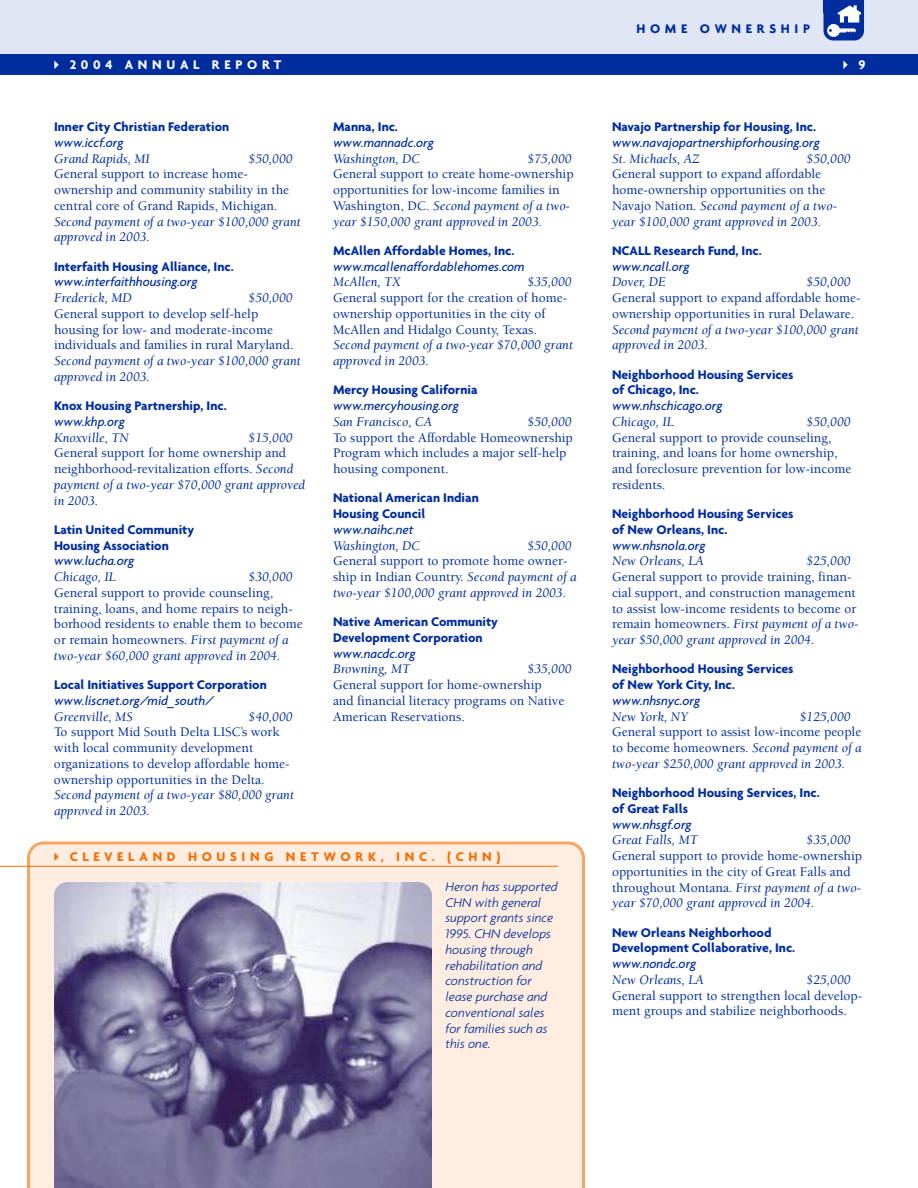
<style>
.page{position:relative;width:918px;height:1188px;background:#fff}
.page>*{position:absolute;margin:0;border:0;box-sizing:border-box;transform-origin:0 0}
.t1{font:500 13.5px/15.8px "Berkeley";color:#002d9d}
.t2{font:italic 13.5px/15.8px "Berkeley";color:#002d9d}
.t3{font:700 13.5px/15.8px "Agenda";color:#002d9d}
.t4{font:italic 500 13.5px "Agenda";color:#002d9d}
.t5{font:italic 300 13.5px/15.8px "Agenda";color:#002d9d}
.t6{font:700 13.5px "Agenda";letter-spacing:.345em;color:#f76c00}
.t7{font:700 13.5px "Agenda";letter-spacing:.345em;color:#fff}
.t8{font:700 13.5px "Agenda";letter-spacing:.345em;color:#002d9d}
.s1{font-weight:400;font-style:italic}
</style>
<div class="page">
<div style="left:0;top:0;width:918px;height:54px;background:#e0e6f3"></div>
<div style="left:0;top:54px;width:918px;height:20px;background:#002d9d"></div>
<div style="left:27px;top:842px;width:558px;height:346px;background:#feede0"></div>
<hr style="left:0;top:866px;width:558px;height:1px;background:#f76c00">
<img style="left:54px;top:882px;width:378px;height:306px">
<svg style="left:824px;top:0;width:40px;height:40px;background:#4b6bba"></svg>
<p class="t8" style="left:636px;top:21px;width:175px">HOME OWNERSHIP</p>
<p class="t7" style="left:49px;top:56px;width:233px">✔ 2004 ANNUAL REPORT</p>
<p class="t7" style="left:838px;top:56px;width:29px">✔ 9</p>
<p class="t3" style="left:54px;top:119px;width:177px">Inner City Christian Federation</p>
<p class="t4" style="left:54px;top:134px;width:71px">www.iccf.org</p>
<p class="t2" style="left:54px;top:152px;width:97px">Grand Rapids, MI</p>
<p class="t2" style="left:249px;top:152px;width:45px">$50,000</p>
<p class="t1" style="left:54px;top:167px;width:237px">General support to increase home&shy;ownership and community stability in the central core of Grand Rapids, Michigan.</p>
<p class="t2" style="left:54px;top:215px;width:248px">Second payment of a two-year $100,000 grant approved in 2003.</p>
<p class="t3" style="left:54px;top:258px;width:181px">Interfaith Housing Alliance, Inc.</p>
<p class="t4" style="left:54px;top:274px;width:145px">www.interfaithhousing.org</p>
<p class="t2" style="left:54px;top:291px;width:79px">Frederick, MD</p>
<p class="t2" style="left:249px;top:291px;width:45px">$50,000</p>
<p class="t1" style="left:54px;top:307px;width:241px">General support to develop self-help housing for low- and moderate-income individuals and families in rural Maryland.</p>
<p class="t2" style="left:54px;top:354px;width:248px">Second payment of a two-year $100,000 grant approved in 2003.</p>
<p class="t3" style="left:54px;top:398px;width:174px">Knox Housing Partnership, Inc.</p>
<p class="t4" style="left:54px;top:413px;width:72px">www.khp.org</p>
<p class="t2" style="left:54px;top:431px;width:76px">Knoxville, TN</p>
<p class="t2" style="left:249px;top:431px;width:45px">$15,000</p>
<p class="t1" style="left:54px;top:446px;width:253px">General support for home ownership and neighborhood-revitalization efforts. <span class="s1">Second payment of a two-year $70,000 grant approved in 2003.</span></p>
<p class="t3" style="left:54px;top:521px;width:142px">Latin United Community<br>Housing Association</p>
<p class="t4" style="left:54px;top:553px;width:82px">www.lucha.org</p>
<p class="t2" style="left:54px;top:570px;width:63px">Chicago, IL</p>
<p class="t2" style="left:249px;top:570px;width:45px">$30,000</p>
<p class="t1" style="left:54px;top:586px;width:250px">General support to provide counseling, training, loans, and home repairs to neigh&shy;borhood residents to enable them to become or remain homeowners. <span class="s1">First payment of a two-year $60,000 grant approved in 2004.</span></p>
<p class="t3" style="left:54px;top:677px;width:214px">Local Initiatives Support Corporation</p>
<p class="t4" style="left:54px;top:692px;width:161px">www.liscnet.org/mid_south/</p>
<p class="t2" style="left:54px;top:710px;width:81px">Greenville, MS</p>
<p class="t2" style="left:249px;top:710px;width:45px">$40,000</p>
<p class="t1" style="left:54px;top:725px;width:237px">To support Mid South Delta LISC’s work with local community development organizations to develop affordable home&shy;ownership opportunities in the Delta.</p>
<p class="t2" style="left:54px;top:788px;width:242px">Second payment of a two-year $80,000 grant approved in 2003.</p>
<p class="t3" style="left:333px;top:119px;width:66px">Manna, Inc.</p>
<p class="t4" style="left:333px;top:134px;width:103px">www.mannadc.org</p>
<p class="t2" style="left:333px;top:152px;width:89px">Washington, DC</p>
<p class="t2" style="left:528px;top:152px;width:45px">$75,000</p>
<p class="t1" style="left:333px;top:167px;width:242px">General support to create home-ownership opportunities for low-income families in Washington, DC. <span class="s1">Second payment of a two&shy;year $150,000 grant approved in 2003.</span></p>
<p class="t3" style="left:333px;top:242px;width:183px">McAllen Affordable Homes, Inc.</p>
<p class="t4" style="left:333px;top:258px;width:193px">www.mcallenaffordablehomes.com</p>
<p class="t2" style="left:333px;top:275px;width:69px">McAllen, TX</p>
<p class="t2" style="left:528px;top:275px;width:45px">$35,000</p>
<p class="t1" style="left:333px;top:291px;width:236px">General support for the creation of home&shy;ownership opportunities in the city of<br>McAllen and Hidalgo County, Texas.</p>
<p class="t2" style="left:333px;top:338px;width:242px">Second payment of a two-year $70,000 grant approved in 2003.</p>
<p class="t3" style="left:333px;top:382px;width:146px">Mercy Housing California</p>
<p class="t4" style="left:333px;top:398px;width:127px">www.mercyhousing.org</p>
<p class="t2" style="left:333px;top:415px;width:101px">San Francisco, CA</p>
<p class="t2" style="left:528px;top:415px;width:45px">$50,000</p>
<p class="t1" style="left:333px;top:431px;width:241px">To support the Affordable Homeownership<br>Program which includes a major self-help housing component.</p>
<p class="t3" style="left:333px;top:490px;width:147px">National American Indian<br>Housing Council</p>
<p class="t4" style="left:333px;top:521px;width:82px">www.naihc.net</p>
<p class="t2" style="left:333px;top:539px;width:89px">Washington, DC</p>
<p class="t2" style="left:528px;top:539px;width:45px">$50,000</p>
<p class="t1" style="left:333px;top:554px;width:245px">General support to promote home owner&shy;ship in Indian Country. <span class="s1">Second payment of a two-year $100,000 grant approved in 2003.</span></p>
<p class="t3" style="left:333px;top:614px;width:167px">Native American Community<br>Development Corporation</p>
<p class="t4" style="left:333px;top:645px;width:84px">www.nacdc.org</p>
<p class="t2" style="left:333px;top:662px;width:79px">Browning, MT</p>
<p class="t2" style="left:528px;top:662px;width:45px">$35,000</p>
<p class="t1" style="left:333px;top:678px;width:233px">General support for home-ownership and financial literacy programs on Native<br>American Reservations.</p>
<p class="t6" style="left:49px;top:848px;width:452px">✔ CLEVELAND HOUSING NETWORK, INC. (CHN)</p>
<p class="t5" style="left:446px;top:878px;width:114px">Heron has supported<br>CHN with general support grants since<br>1995. CHN develops housing through rehabilitation and construction for lease purchase and conventional sales for families such as this one.</p>
<p class="t3" style="left:612px;top:119px;width:206px">Navajo Partnership for Housing, Inc.</p>
<p class="t4" style="left:612px;top:134px;width:209px">www.navajopartnershipforhousing.org</p>
<p class="t2" style="left:612px;top:152px;width:89px">St. Michaels, AZ</p>
<p class="t2" style="left:807px;top:152px;width:45px">$50,000</p>
<p class="t1" style="left:612px;top:167px;width:227px">General support to expand affordable home-ownership opportunities on the Navajo Nation. <span class="s1">Second payment of a two&shy;year $100,000 grant approved in 2003.</span></p>
<p class="t3" style="left:612px;top:242px;width:151px">NCALL Research Fund, Inc.</p>
<p class="t4" style="left:612px;top:258px;width:79px">www.ncall.org</p>
<p class="t2" style="left:612px;top:275px;width:55px">Dover, DE</p>
<p class="t2" style="left:807px;top:275px;width:45px">$50,000</p>
<p class="t1" style="left:612px;top:291px;width:250px">General support to expand affordable home&shy;ownership opportunities in rural Delaware.</p>
<p class="t2" style="left:612px;top:323px;width:248px">Second payment of a two-year $100,000 grant approved in 2003.</p>
<p class="t3" style="left:612px;top:366px;width:183px">Neighborhood Housing Services of Chicago, Inc.</p>
<p class="t4" style="left:612px;top:398px;width:112px">www.nhschicago.org</p>
<p class="t2" style="left:612px;top:415px;width:63px">Chicago, IL</p>
<p class="t2" style="left:807px;top:415px;width:45px">$50,000</p>
<p class="t1" style="left:612px;top:431px;width:241px">General support to provide counseling, training, and loans for home ownership, and foreclosure prevention for low-income residents.</p>
<p class="t3" style="left:612px;top:506px;width:183px">Neighborhood Housing Services of New Orleans, Inc.</p>
<p class="t4" style="left:612px;top:537px;width:95px">www.nhsnola.org</p>
<p class="t2" style="left:612px;top:554px;width:93px">New Orleans, LA</p>
<p class="t2" style="left:807px;top:554px;width:45px">$25,000</p>
<p class="t1" style="left:612px;top:570px;width:248px">General support to provide training, finan&shy;cial support, and construction management to assist low-income residents to become or remain homeowners. <span class="s1">First payment of a two&shy;year $50,000 grant approved in 2004.</span></p>
<p class="t3" style="left:612px;top:661px;width:183px">Neighborhood Housing Services of New York City, Inc.</p>
<p class="t4" style="left:612px;top:692px;width:90px">www.nhsnyc.org</p>
<p class="t2" style="left:612px;top:710px;width:77px">New York, NY</p>
<p class="t2" style="left:800px;top:710px;width:52px">$125,000</p>
<p class="t1" style="left:612px;top:725px;width:251px;text-align:justify">General support to assist low-income people to become homeowners. <span class="s1">Second payment of a two-year $250,000 grant approved in 2003.</span></p>
<p class="t3" style="left:612px;top:785px;width:209px">Neighborhood Housing Services, Inc. of Great Falls</p>
<p class="t4" style="left:612px;top:816px;width:81px">www.nhsgf.org</p>
<p class="t2" style="left:612px;top:833px;width:87px">Great Falls, MT</p>
<p class="t2" style="left:807px;top:833px;width:45px">$35,000</p>
<p class="t1" style="left:612px;top:849px;width:252px">General support to provide home-ownership opportunities in the city of Great Falls and throughout Montana. <span class="s1">First payment of a two&shy;year $70,000 grant approved in 2004.</span></p>
<p class="t3" style="left:612px;top:924px;width:185px">New Orleans Neighborhood<br>Development Collaborative, Inc.</p>
<p class="t4" style="left:612px;top:956px;width:86px">www.nondc.org</p>
<p class="t2" style="left:612px;top:973px;width:93px">New Orleans, LA</p>
<p class="t2" style="left:807px;top:973px;width:45px">$25,000</p>
<p class="t1" style="left:612px;top:989px;width:252px">General support to strengthen local develop&shy;ment groups and stabilize neighborhoods.</p>
</div>
